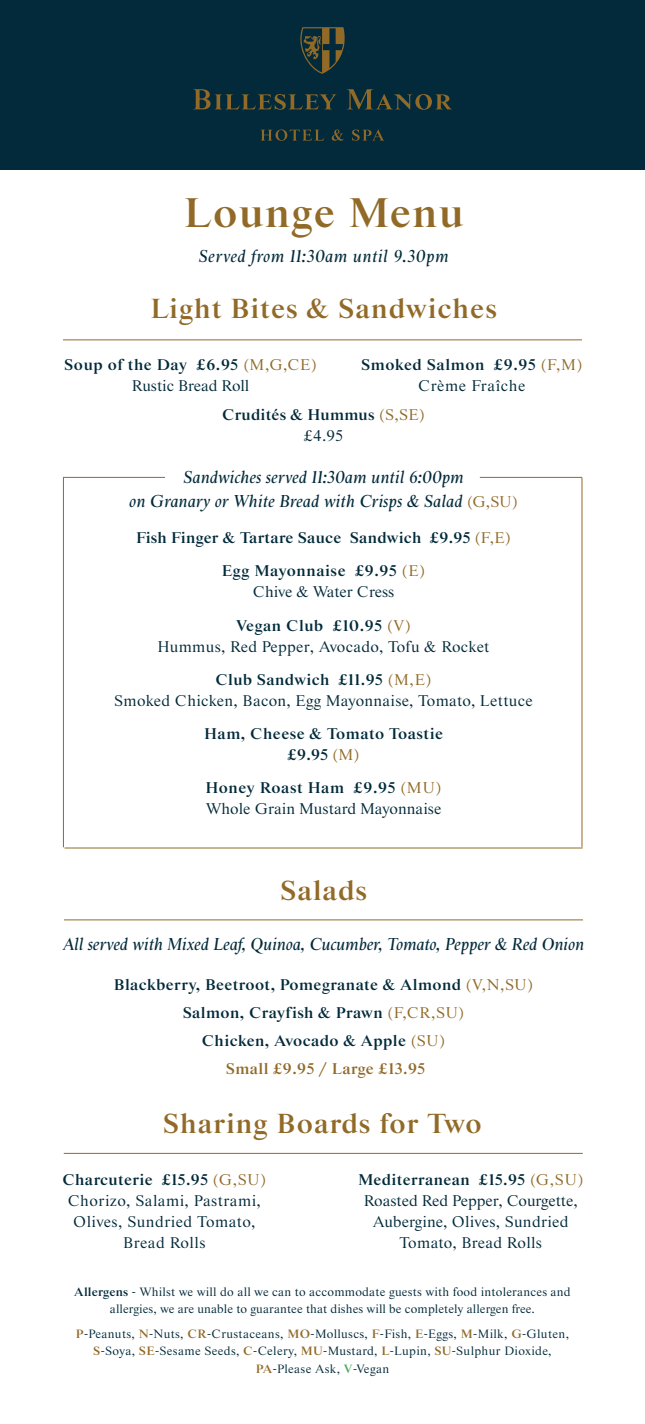
<style>
.page{position:relative;width:645px;height:1424px;background:#fff}
.page>*{position:absolute;margin:0;border:0;box-sizing:border-box;transform-origin:0 0}
.t1{font:700 42px "Starling";letter-spacing:.04em;color:#916a28}
.t2{font:700 28px "Starling";letter-spacing:.04em;color:#916a28}
.t3{font:italic 17.5px/24.5px "Starling";letter-spacing:.005em;color:#022a3a;text-align:center}
.t4{font:italic 17.5px "Starling";letter-spacing:.03em;color:#022a3a}
.t5{font:700 15.75px/21px "Starling";letter-spacing:.03em;color:#022a3a;text-align:center}
.t6{font:15.75px/21px "Starling";letter-spacing:.02em;color:#022a3a;text-align:center}
.t7{font:15.75px/21px "Starling";color:#022a3a;text-align:center}
.t8{font:12.25px/17.5px "Starling";letter-spacing:.02em;color:#022a3a;text-align:center}
.s1{font-weight:400;color:#916a28}
.s2{font-weight:400}
.s3{font-style:normal;font-size:15.75px;color:#916a28}
.s4{font-weight:700}
.s5{color:#916a28}
.s6{font-weight:700;color:#916a28}
.s7{font-weight:700;color:#4da564}
</style>
<div class="page">
<div style="left:0;top:0;width:645px;height:170px;background:#022a3a"></div>
<svg style="left:300px;top:27px;width:45px;height:47px"></svg>
<svg style="left:193px;top:89px;width:144px;height:21px"></svg>
<svg style="left:347px;top:89px;width:105px;height:21px"></svg>
<svg style="left:260px;top:129px;width:64px;height:12px"></svg>
<svg style="left:332px;top:129px;width:12px;height:12px"></svg>
<svg style="left:352px;top:129px;width:32px;height:12px"></svg>
<hr style="left:64px;top:919px;width:519px;height:1px;background:#916a28">
<hr style="left:63px;top:339px;width:519px;height:1px;background:#916a28">
<hr style="left:63px;top:477px;width:102px;height:1px;background:#916a28">
<hr style="left:63px;top:477px;width:1px;height:370px;background:#916a28">
<hr style="left:581px;top:477px;width:1px;height:370px;background:#916a28">
<hr style="left:480px;top:477px;width:102px;height:1px;background:#916a28">
<hr style="left:64px;top:847px;width:518px;height:1px;background:#916a28">
<hr style="left:64px;top:1153px;width:519px;height:1px;background:#916a28">
<h1 class="t1" style="left:184px;top:189px;width:281px">Lounge Menu</h1>
<p class="t4" style="left:198px;top:246px;width:251px">Served from 11:30am until 9.30pm</p>
<h2 class="t2" style="left:150px;top:292px;width:348px">Light Bites &amp; Sandwiches</h2>
<p class="t5" style="left:64px;top:355px;width:254px">Soup of the Day £6.95 <span class="s1">(M,G,CE)<br></span><span class="s2">Rustic Bread Roll</span></p>
<p class="t5" style="left:361px;top:355px;width:223px">Smoked Salmon £9.95 <span class="s1">(F,M)<br></span><span class="s2">Crème Fraîche</span></p>
<p class="t5" style="left:222px;top:405px;width:204px">Crudités &amp; Hummus <span class="s1">(S,SE) </span><span class="s2">£4.95</span></p>
<p class="t3" style="left:129px;top:465px;width:390px">Sandwiches served 11:30am until 6:00pm<br>on Granary or White Bread with Crisps &amp; Salad <span class="s3">(G,SU)</span></p>
<p class="t5" style="left:136px;top:522px;width:376px;line-height:33.2px">Fish Finger &amp; Tartare Sauce Sandwich £9.95 <span class="s1">(F,E)<br></span>Egg Mayonnaise £9.95 <span class="s1">(E)</span></p>
<p class="t7" style="left:236px;top:576px;width:176px;line-height:33.2px">Chive &amp; Water Cress<br><span class="s4">Vegan Club £10.95</span> <span class="s5">(V)</span></p>
<p class="t6" style="left:157px;top:630px;width:333px;line-height:33.2px">Hummus, Red Pepper, Avocado, Tofu &amp; Rocket<br><span class="s4">Club Sandwich £11.95</span> <span class="s5">(M,E)</span></p>
<p class="t6" style="left:114px;top:690px;width:420px">Smoked Chicken, Bacon, Egg Mayonnaise, Tomato, Lettuce</p>
<p class="t5" style="left:204px;top:724px;width:240px">Ham, Cheese &amp; Tomato Toastie £9.95 <span class="s1">(M)</span></p>
<p class="t6" style="left:206px;top:778px;width:237px;text-align:left"><span class="s4">Honey Roast Ham £9.95</span> <span class="s5">(MU)<br></span>Whole Grain Mustard Mayonnaise</p>
<h2 class="t2" style="left:280px;top:874px;width:88px">Salads</h2>
<p class="t3" style="left:63px;top:933px;width:523px">All served with Mixed Leaf, Quinoa, Cucumber, Tomato, Pepper &amp; Red Onion</p>
<p class="t5" style="left:114px;top:971px;width:421px;line-height:28px">Blackberry, Beetroot, Pomegranate &amp; Almond <span class="s1">(V,N,SU)<br></span>Salmon, Crayfish &amp; Prawn <span class="s1">(F,CR,SU)<br></span>Chicken, Avocado &amp; Apple <span class="s1">(SU)<br></span><span class="s5">Small £9.95 / Large £13.95</span></p>
<h2 class="t2" style="left:163px;top:1107px;width:320px">Sharing Boards for Two</h2>
<p class="t6" style="left:62px;top:1170px;width:205px"><span class="s4">Charcuterie £15.95</span> <span class="s5">(G,SU)<br></span>Chorizo, Salami, Pastrami,<br>Olives, Sundried Tomato,<br>Bread Rolls</p>
<p class="t7" style="left:358px;top:1170px;width:227px"><span class="s4">Mediterranean £15.95</span> <span class="s5">(G,SU)<br></span>Roasted Red Pepper, Courgette,<br>Aubergine, Olives, Sundried<br>Tomato, Bread Rolls</p>
<p class="t8" style="left:74px;top:1283px;width:498px"><span class="s4">Allergens</span> - Whilst we will do all we can to accommodate guests with food intolerances and allergies, we are unable to guarantee that dishes will be completely allergen free.</p>
<p class="t8" style="left:76px;top:1325px;width:495px"><span class="s6">P</span>-Peanuts, <span class="s6">N</span>-Nuts, <span class="s6">CR</span>-Crustaceans, <span class="s6">MO</span>-Molluscs, <span class="s6">F</span>-Fish, <span class="s6">E</span>-Eggs, <span class="s6">M</span>-Milk, <span class="s6">G</span>-Gluten,<br><span class="s6">S</span>-Soya, <span class="s6">SE</span>-Sesame Seeds, <span class="s6">C</span>-Celery, <span class="s6">MU</span>-Mustard, <span class="s6">L</span>-Lupin, <span class="s6">SU</span>-Sulphur Dioxide,<br><span class="s6">PA</span>-Please Ask, <span class="s7">V</span>-Vegan</p>
</div>
